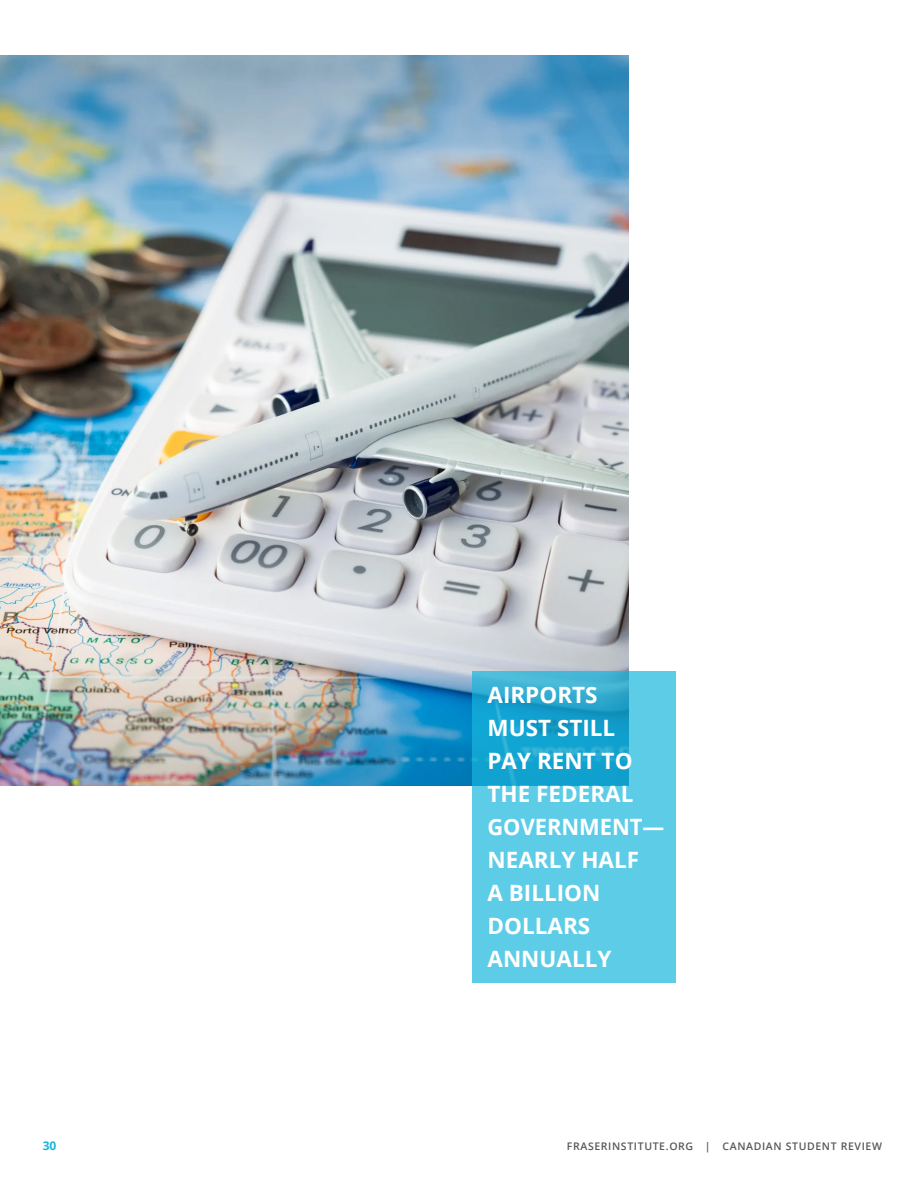
<style>
.page{position:relative;width:918px;height:1188px;background:#fff}
.page>*{position:absolute;margin:0;border:0;box-sizing:border-box;transform-origin:0 0}
.Main_Callout{font:700 22.5px/33px "Open Sans";color:#fff}
.t1{font:700 12px "Open Sans";color:#18b6dd}
.t2{font:600 10.5px "Open Sans";letter-spacing:.06em;color:#57585a}
</style>
<div class="page">
<img style="left:0;top:55px;width:629px;height:731px">
<svg style="left:472px;top:671px;width:204px;height:311px;background:#4bc0e0"></svg>
<p class="Main_Callout" style="left:488px;top:678px;width:178px">AIRPORTS<br>MUST STILL<br>PAY RENT TO<br>THE FEDERAL<br>GOVERNMENT—<br>NEARLY HALF<br>A BILLION<br>DOLLARS<br>ANNUALLY</p>
<p class="t1" style="left:43px;top:1137px;width:15px">30</p>
<p class="t2" style="left:567px;top:1139px;width:317px">FRASERINSTITUTE.ORG | CANADIAN STUDENT REVIEW</p>
</div>
